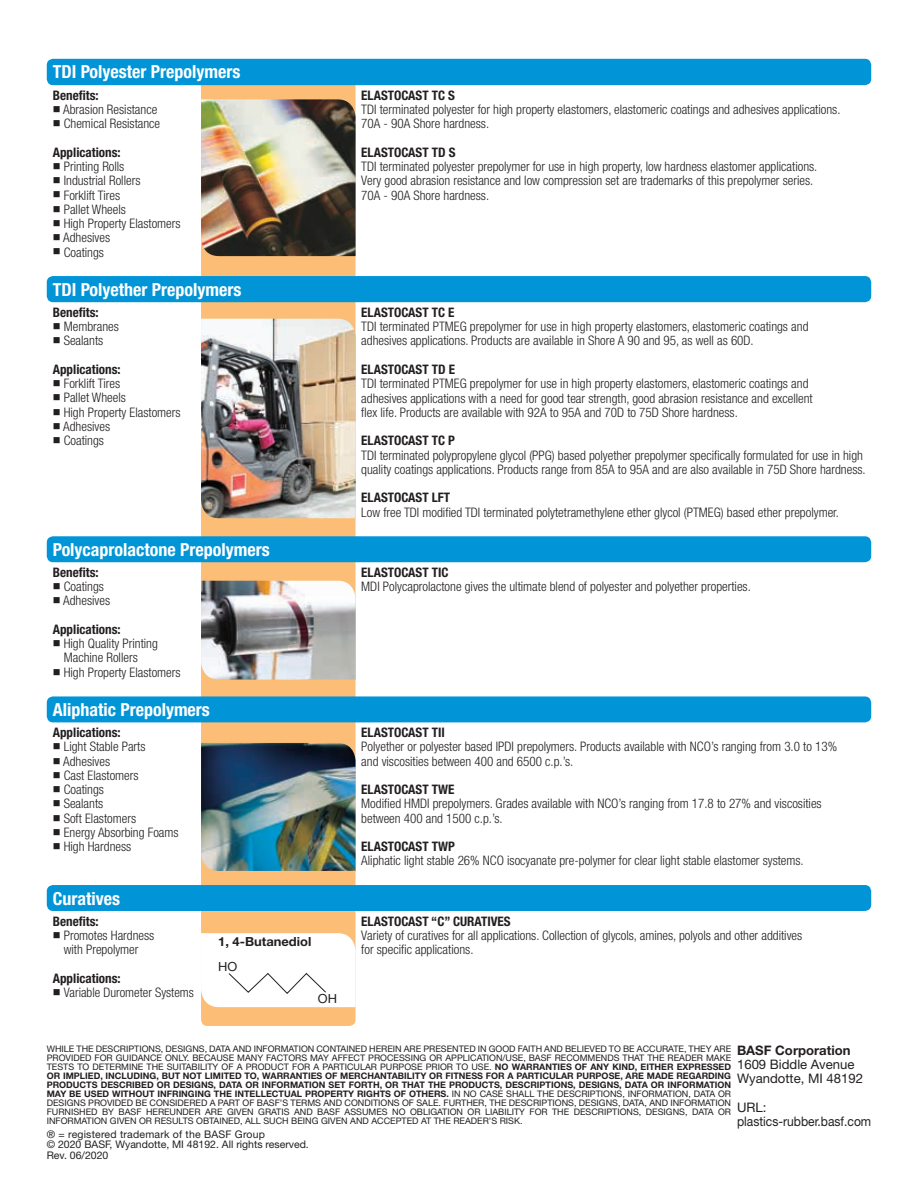
<style>
.page{position:relative;width:918px;height:1188px;background:#fff}
.page>*{position:absolute;margin:0;border:0;box-sizing:border-box;transform-origin:0 0}
.t1{font:700 condensed 18px "Helvetica Neue LT Std";color:#fff}
.t2{font:300 condensed 13.2px/14.2px "Helvetica Neue LT Std";color:#231f20}
.t3{font:700 condensed 13.2px/28.5px "Helvetica Neue LT Std";color:#231f20}
.t4{font:13.2px/14.2px "Helvetica Neue LT Std";color:#231f20}
.t5{font:700 13.2px "Helvetica Neue LT Std";color:#231f20}
.t6{font:700 12.6px "Helvetica Neue";color:#231f20}
.t7{font:12.6px "Helvetica Neue";color:#231f20}
.t8{font:10.5px/10.5px "Helvetica Neue LT Std";color:#231f20}
.t9{font:9px/9px "Helvetica Neue LT Std";color:#231f20;text-align:justify}
.s1{font-weight:700}
.s2{font-weight:300}
</style>
<div class="page">
<div style="left:201px;top:73px;width:155px;height:953px;background:#fcbe76;border-radius:6px"></div>
<div style="left:47px;top:59px;width:824px;height:26px;background:#0195d7;border-radius:6px"></div>
<div style="left:47px;top:276px;width:824px;height:26px;background:#0195d7;border-radius:6px"></div>
<div style="left:47px;top:536px;width:824px;height:26px;background:#0195d7;border-radius:6px"></div>
<div style="left:47px;top:696px;width:824px;height:26px;background:#0195d7;border-radius:6px"></div>
<div style="left:47px;top:885px;width:824px;height:26px;background:#0195d7;border-radius:6px"></div>
<img style="left:201px;top:99px;width:155px;height:157px">
<img style="left:201px;top:319px;width:155px;height:199px">
<img style="left:201px;top:581px;width:155px;height:99px">
<img style="left:201px;top:743px;width:155px;height:128px">
<div style="left:201px;top:933px;width:155px;height:74px;background:#fff"></div>
<h1 class="t1" style="left:53px;top:61px;width:189px">TDI Polyester Prepolymers</h1>
<p class="t3" style="left:53px;top:81px;width:47px">Benefits:</p>
<p class="t2" style="left:53px;top:102px;width:106px">■ Abrasion Resistance</p>
<p class="t2" style="left:53px;top:109px;width:109px;line-height:28.5px">■ Chemical Resistance<br><span class="s1">Applications:</span></p>
<p class="t2" style="left:53px;top:159px;width:73px">■ Printing Rolls</p>
<p class="t2" style="left:53px;top:173px;width:89px">■ Industrial Rollers</p>
<p class="t2" style="left:53px;top:188px;width:69px">■ Forklift Tires</p>
<p class="t2" style="left:53px;top:202px;width:75px">■ Pallet Wheels</p>
<p class="t2" style="left:53px;top:216px;width:129px">■ High Property Elastomers</p>
<p class="t2" style="left:53px;top:230px;width:59px">■ Adhesives</p>
<p class="t2" style="left:53px;top:245px;width:53px">■ Coatings</p>
<h1 class="t1" style="left:53px;top:278px;width:190px">TDI Polyether Prepolymers</h1>
<p class="t3" style="left:53px;top:298px;width:47px">Benefits:</p>
<p class="t2" style="left:53px;top:319px;width:68px">■ Membranes</p>
<p class="t3" style="left:53px;top:326px;width:69px">■ <span class="s2">Sealants<br></span>Applications:</p>
<p class="t2" style="left:53px;top:376px;width:69px">■ Forklift Tires</p>
<p class="t2" style="left:53px;top:391px;width:75px">■ Pallet Wheels</p>
<p class="t2" style="left:53px;top:405px;width:129px">■ High Property Elastomers</p>
<p class="t2" style="left:53px;top:419px;width:59px">■ Adhesives</p>
<p class="t2" style="left:53px;top:433px;width:53px">■ Coatings</p>
<h1 class="t1" style="left:53px;top:538px;width:219px">Polycaprolactone Prepolymers</h1>
<p class="t3" style="left:53px;top:558px;width:47px">Benefits:</p>
<p class="t2" style="left:53px;top:579px;width:53px">■ Coatings</p>
<p class="t3" style="left:53px;top:586px;width:69px">■ <span class="s2">Adhesives<br></span>Applications:</p>
<p class="t2" style="left:64px;top:636px;width:96px;text-indent:-11px">■ High Quality Printing<br>Machine Rollers</p>
<p class="t2" style="left:53px;top:665px;width:129px">■ High Property Elastomers</p>
<h1 class="t1" style="left:53px;top:699px;width:159px">Aliphatic Prepolymers</h1>
<p class="t3" style="left:53px;top:718px;width:69px">Applications:</p>
<p class="t2" style="left:53px;top:740px;width:94px">■ Light Stable Parts</p>
<p class="t2" style="left:53px;top:754px;width:59px">■ Adhesives</p>
<p class="t2" style="left:53px;top:768px;width:87px">■ Cast Elastomers</p>
<p class="t2" style="left:53px;top:782px;width:53px">■ Coatings</p>
<p class="t2" style="left:53px;top:797px;width:52px">■ Sealants</p>
<p class="t2" style="left:53px;top:811px;width:85px">■ Soft Elastomers</p>
<p class="t2" style="left:53px;top:825px;width:127px">■ Energy Absorbing Foams</p>
<p class="t2" style="left:53px;top:839px;width:80px">■ High Hardness</p>
<h1 class="t1" style="left:53px;top:887px;width:69px">Curatives</h1>
<p class="t3" style="left:53px;top:907px;width:47px">Benefits:</p>
<p class="t2" style="left:53px;top:928px;width:103px;text-align:center">■ Promotes Hardness with Prepolymer</p>
<p class="t3" style="left:53px;top:964px;width:69px">Applications:</p>
<p class="t2" style="left:53px;top:985px;width:143px">■ Variable Durometer Systems</p>
<p class="t6" style="left:218px;top:933px;width:95px">1, 4-Butanediol</p>
<p class="t7" style="left:218px;top:959px;width:21px">HO</p>
<p class="t7" style="left:318px;top:991px;width:21px">OH</p>
<p class="t3" style="left:361px;top:81px;width:95px">ELASTOCAST TC S</p>
<p class="t2" style="left:361px;top:102px;width:481px">TDI terminated polyester for high property elastomers, elastomeric coatings and adhesives applications.<br>70A - 90A Shore hardness.</p>
<p class="t3" style="left:361px;top:138px;width:96px">ELASTOCAST TD S</p>
<p class="t2" style="left:361px;top:159px;width:458px">TDI terminated polyester prepolymer for use in high property, low hardness elastomer applications.<br>Very good abrasion resistance and low compression set are trademarks of this prepolymer series.<br>70A - 90A Shore hardness.</p>
<p class="t3" style="left:361px;top:298px;width:95px">ELASTOCAST TC E</p>
<p class="t2" style="left:361px;top:319px;width:449px">TDI terminated PTMEG prepolymer for use in high property elastomers, elastomeric coatings and adhesives applications. Products are available in Shore A 90 and 95, as well as 60D.</p>
<p class="t3" style="left:361px;top:355px;width:95px">ELASTOCAST TD E</p>
<p class="t2" style="left:361px;top:376px;width:453px">TDI terminated PTMEG prepolymer for use in high property elastomers, elastomeric coatings and adhesives applications with a need for good tear strength, good abrasion resistance and excellent flex life. Products are available with 92A to 95A and 70D to 75D Shore hardness.</p>
<p class="t3" style="left:361px;top:426px;width:95px">ELASTOCAST TC P</p>
<p class="t2" style="left:361px;top:448px;width:506px">TDI terminated polypropylene glycol (PPG) based polyether prepolymer specifically formulated for use in high quality coatings applications. Products range from 85A to 95A and are also available in 75D Shore hardness.</p>
<p class="t3" style="left:361px;top:483px;width:90px">ELASTOCAST LFT</p>
<p class="t2" style="left:361px;top:505px;width:479px">Low free TDI modified TDI terminated polytetramethylene ether glycol (PTMEG) based ether prepolymer.</p>
<p class="t3" style="left:361px;top:558px;width:89px">ELASTOCAST TIC</p>
<p class="t2" style="left:361px;top:579px;width:391px">MDI Polycaprolactone gives the ultimate blend of polyester and polyether properties.</p>
<p class="t3" style="left:361px;top:718px;width:85px">ELASTOCAST TII</p>
<p class="t2" style="left:361px;top:740px;width:477px">Polyether or polyester based IPDI prepolymers. Products available with NCO’s ranging from 3.0 to 13% and viscosities between 400 and 6500 c.p.’s.</p>
<p class="t3" style="left:361px;top:775px;width:95px">ELASTOCAST TWE</p>
<p class="t2" style="left:361px;top:797px;width:462px">Modified HMDI prepolymers. Grades available with NCO’s ranging from 17.8 to 27% and viscosities between 400 and 1500 c.p.’s.</p>
<p class="t3" style="left:361px;top:832px;width:95px">ELASTOCAST TWP</p>
<p class="t2" style="left:361px;top:854px;width:444px">Aliphatic light stable 26% NCO isocyanate pre-polymer for clear light stable elastomer systems.</p>
<p class="t3" style="left:361px;top:907px;width:15px">Elastocast</p>
<p class="t3" style="left:431px;top:907px;width:74px">“C” Curatives</p>
<p class="t2" style="left:361px;top:928px;width:442px">Variety of curatives for all applications. Collection of glycols, amines, polyols and other additives for specific applications.</p>
<p class="t5" style="left:737px;top:1042px;width:115px">BASF Corporation</p>
<p class="t4" style="left:737px;top:1057px;width:127px">1609 Biddle Avenue<br>Wyandotte, MI 48192</p>
<p class="t4" style="left:737px;top:1100px;width:136px">URL: plastics-rubber.basf.com</p>
<p class="t9" style="left:47px;top:1044px;width:686px">WHILE THE DESCRIPTIONS, DESIGNS, DATA AND INFORMATION CONTAINED HEREIN ARE PRESENTED IN GOOD FAITH AND BELIEVED TO BE ACCURATE, THEY ARE PROVIDED FOR GUIDANCE ONLY. BECAUSE MANY FACTORS MAY AFFECT PROCESSING OR APPLICATION/USE, BASF RECOMMENDS THAT THE READER MAKE TESTS TO DETERMINE THE SUITABILITY OF A PRODUCT FOR A PARTICULAR PURPOSE PRIOR TO USE. <span class="s1">NO WARRANTIES OF ANY KIND, EITHER EXPRESSED OR IMPLIED, INCLUDING, BUT NOT LIMITED TO, WARRANTIES OF MERCHANTABILITY OR FITNESS FOR A PARTICULAR PURPOSE, ARE MADE REGARDING PRODUCTS DESCRIBED OR DESIGNS, DATA OR INFORMATION SET FORTH, OR THAT THE PRODUCTS, DESCRIPTIONS, DESIGNS, DATA OR INFORMATION MAY BE USED WITHOUT INFRINGING THE INTELLECTUAL PROPERTY RIGHTS OF OTHERS.</span> IN NO CASE SHALL THE DESCRIPTIONS, INFORMATION, DATA OR DESIGNS PROVIDED BE CONSIDERED A PART OF BASF’S TERMS AND CONDITIONS OF SALE. FURTHER, THE DESCRIPTIONS, DESIGNS, DATA, AND INFORMATION FURNISHED BY BASF HEREUNDER ARE GIVEN GRATIS AND BASF ASSUMES NO OBLIGATION OR LIABILITY FOR THE DESCRIPTIONS, DESIGNS, DATA OR INFORMATION GIVEN OR RESULTS OBTAINED, ALL SUCH BEING GIVEN AND ACCEPTED AT THE READER’S RISK.</p>
<p class="t8" style="left:47px;top:1129px;width:264px">® = registered trademark of the BASF Group<br>© 2020 BASF, Wyandotte, MI 48192. All rights reserved.<br>Rev. 06/2020</p>
</div>
